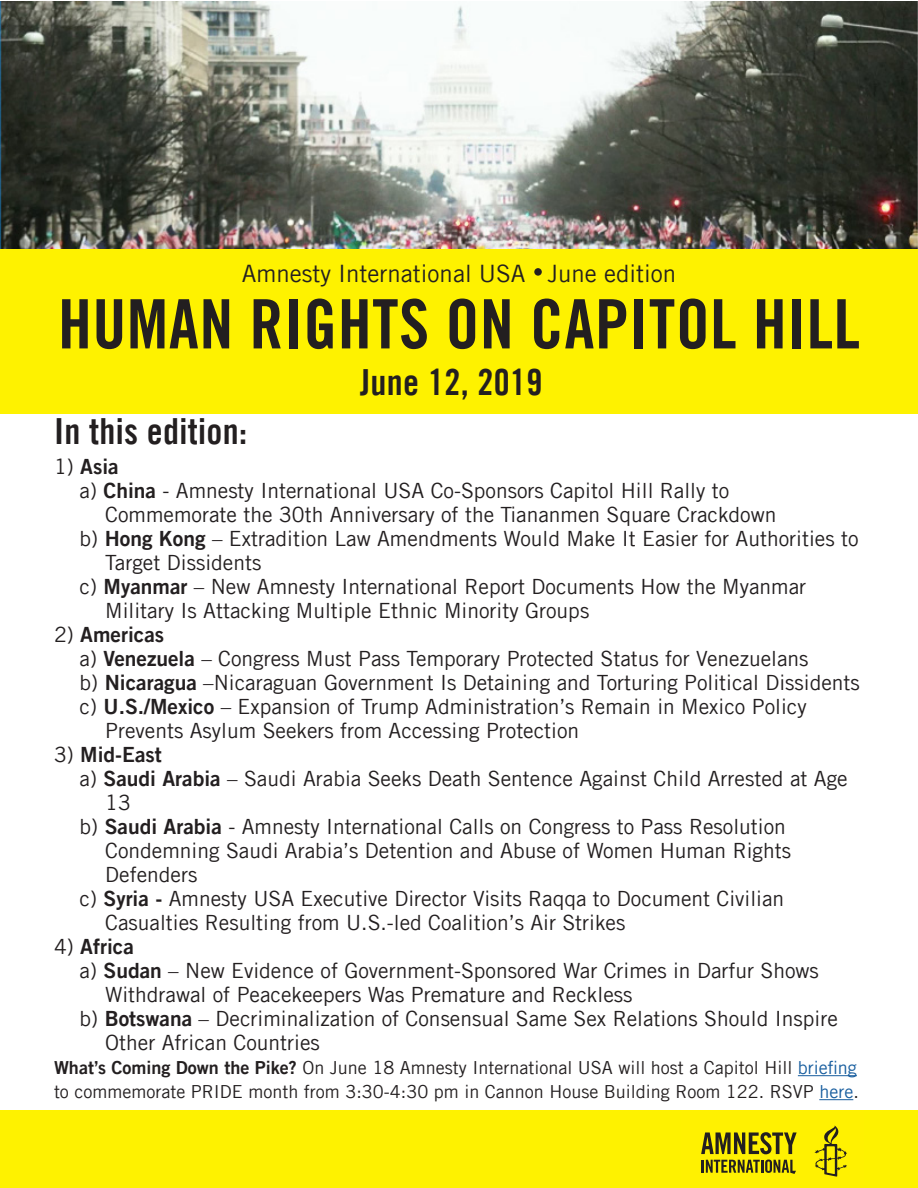
<style>
.page{position:relative;width:918px;height:1188px;background:#fff}
.page>*{position:absolute;margin:0;border:0;box-sizing:border-box;transform-origin:0 0}
.t1{font:68.25px "Amnesty Trade Gothic Bd Cn 20";letter-spacing:.01em;color:#231f20}
.t2{font:36px "Amnesty Trade Gothic Bd Cn 20";letter-spacing:.01em;color:#231f20}
.t3{font:24px "Amnesty Trade Gothic";color:#231f20}
.t4{font:21px "Amnesty Trade Gothic";color:#231f20}
.t5{font:21px "Amnesty Trade Gothic Bd 2";color:#231f20}
.t6{font:18px "Amnesty Trade Gothic";color:#231f20}
.s1{font-family:"Amnesty Trade Gothic"}
.s2{font-family:"Amnesty Trade Gothic Bd 2"}
.s3{color:#175d9e}
</style>
<div class="page">
<div style="left:0;top:1111px;width:918px;height:77px;background:#fef200"></div>
<div style="left:681px;top:1110px;width:183px;height:78px;background:#fff101"></div>
<svg style="left:701px;top:1132px;width:96px;height:22px"></svg>
<svg style="left:815px;top:1125px;width:32px;height:52px"></svg>
<svg style="left:702px;top:1160px;width:94px;height:14px"></svg>
<hr style="left:798px;top:1075px;width:59px;height:1px;background:#175d9e">
<hr style="left:819px;top:1099px;width:34px;height:1px;background:#175d9e">
<img style="left:0;top:2px;width:918px;height:247px">
<div style="left:0;top:249px;width:918px;height:165px;background:#fef200"></div>
<div style="left:534px;top:268px;width:8px;height:8px;border:2px solid #231f20;border-radius:50%"></div>
<p class="t3" style="left:242px;top:259px;width:436px">Amnesty International USA June edition</p>
<p class="t1" style="left:58px;top:283px;width:803px">HUMAN RIGHTS ON CAPITOL HILL</p>
<p class="t2" style="left:360px;top:360px;width:184px">June 12, 2019</p>
<p class="t2" style="left:54px;top:409px;width:195px">In this edition:</p>
<p class="t5" style="left:54px;top:453px;width:66px"><span class="s1">1)</span> Asia</p>
<p class="t4" style="left:80px;top:478px;width:651px">a) <span class="s2">China</span> - Amnesty International USA Co-Sponsors Capitol Hill Rally to</p>
<p class="t4" style="left:105px;top:502px;width:673px">Commemorate the 30th Anniversary of the Tiananmen Square Crackdown</p>
<p class="t4" style="left:80px;top:526px;width:780px">b) <span class="s2">Hong Kong</span> – Extradition Law Amendments Would Make It Easier for Authorities to</p>
<p class="t4" style="left:105px;top:550px;width:158px">Target Dissidents</p>
<p class="t4" style="left:80px;top:574px;width:728px">c) <span class="s2">Myanmar</span> – New Amnesty International Report Documents How the Myanmar</p>
<p class="t4" style="left:105px;top:598px;width:486px">Military Is Attacking Multiple Ethnic Minority Groups</p>
<p class="t5" style="left:54px;top:621px;width:112px"><span class="s1">2)</span> Americas</p>
<p class="t4" style="left:80px;top:646px;width:730px">a) <span class="s2">Venezuela</span> – Congress Must Pass Temporary Protected Status for Venezuelans</p>
<p class="t4" style="left:80px;top:670px;width:782px">b) <span class="s2">Nicaragua</span> –Nicaraguan Government Is Detaining and Torturing Political Dissidents</p>
<p class="t4" style="left:80px;top:694px;width:729px">c) <span class="s2">U.S./Mexico</span> – Expansion of Trump Administration’s Remain in Mexico Policy</p>
<p class="t4" style="left:105px;top:718px;width:476px">Prevents Asylum Seekers from Accessing Protection</p>
<p class="t5" style="left:54px;top:741px;width:109px"><span class="s1">3)</span> Mid-East</p>
<p class="t4" style="left:80px;top:766px;width:770px">a) <span class="s2">Saudi Arabia</span> – Saudi Arabia Seeks Death Sentence Against Child Arrested at Age</p>
<p class="t4" style="left:105px;top:790px;width:27px">13</p>
<p class="t4" style="left:80px;top:814px;width:708px">b) <span class="s2">Saudi Arabia</span> - Amnesty International Calls on Congress to Pass Resolution</p>
<p class="t4" style="left:105px;top:838px;width:687px">Condemning Saudi Arabia’s Detention and Abuse of Women Human Rights</p>
<p class="t4" style="left:105px;top:862px;width:94px">Defenders</p>
<p class="t4" style="left:80px;top:886px;width:706px">c) <span class="s2">Syria -</span> Amnesty USA Executive Director Visits Raqqa to Document Civilian</p>
<p class="t4" style="left:105px;top:910px;width:522px">Casualties Resulting from U.S.-led Coalition’s Air Strikes</p>
<p class="t5" style="left:54px;top:933px;width:81px"><span class="s1">4)</span> Africa</p>
<p class="t4" style="left:80px;top:958px;width:741px">a) <span class="s2">Sudan</span> – New Evidence of Government-Sponsored War Crimes in Darfur Shows</p>
<p class="t4" style="left:105px;top:982px;width:529px">Withdrawal of Peacekeepers Was Premature and Reckless</p>
<p class="t4" style="left:80px;top:1006px;width:760px">b) <span class="s2">Botswana</span> – Decriminalization of Consensual Same Sex Relations Should Inspire</p>
<p class="t4" style="left:105px;top:1030px;width:216px">Other African Countries</p>
<p class="t6" style="left:54px;top:1057px;width:804px"><span class="s2">What’s Coming Down the Pike?</span> On June 18 Amnesty International USA will host a Capitol Hill <span class="s3">briefing</span></p>
<p class="t6" style="left:54px;top:1081px;width:806px">to commemorate PRIDE month from 3:30-4:30 pm in Cannon House Building Room 122. RSVP <span class="s3">here</span>.</p>
</div>
